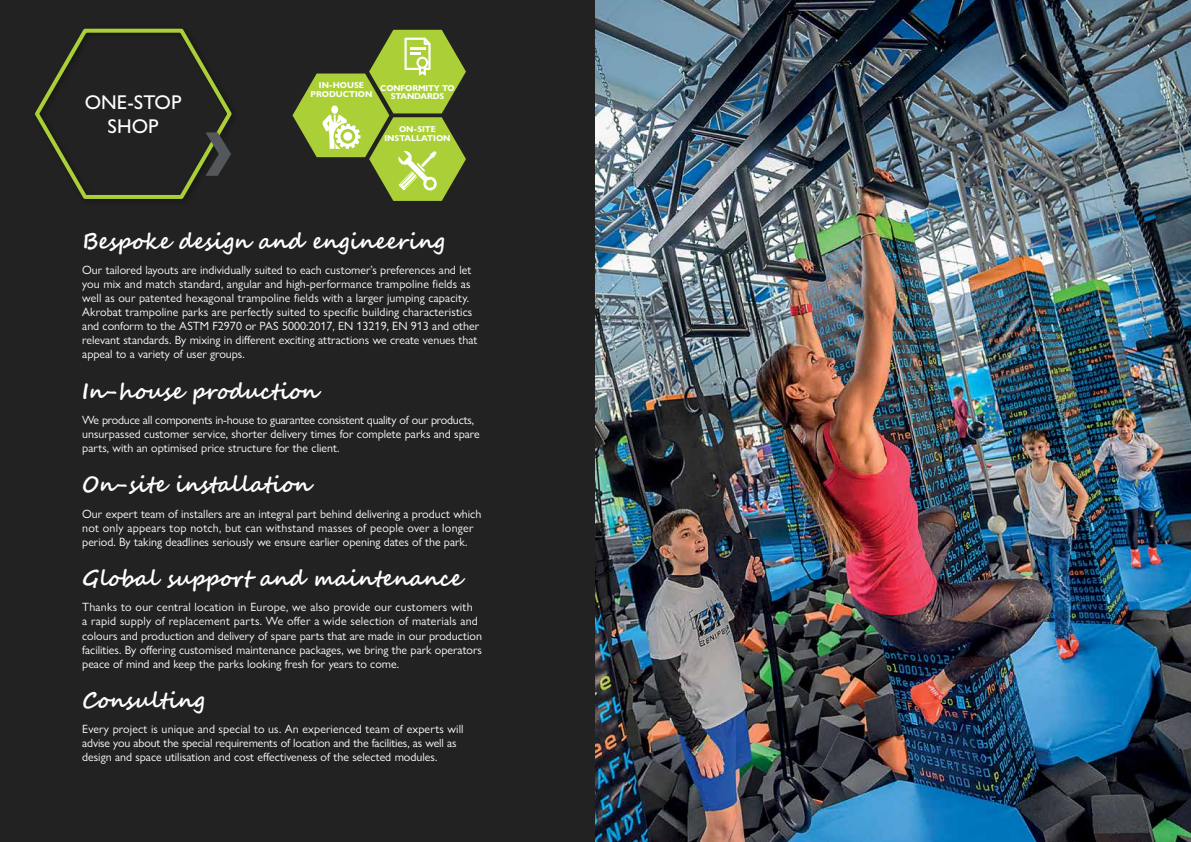
<style>
.page{position:relative;width:1191px;height:842px;background:#fff}
.page>*{position:absolute;margin:0;border:0;box-sizing:border-box;transform-origin:0 0}
.t1{font:700 22px "Segoe Script";color:#fff;scale:.96 1}
.t2{font:500 20px/24px "Gill Sans Nova";color:#fff;text-align:center}
.t3{font:12px/14px "Gill Sans Nova";color:#fff}
.t4{font:700 8.6px/8.6px "Gill Sans Nova";color:#fff;text-align:center}
.t5{font:700 8.6px/8.6px "Gill Sans Nova";letter-spacing:-.02em;color:#fff;text-align:center}
</style>
<div class="page">
<div style="left:0;top:0;width:595px;height:842px;background:#222223"></div>
<img style="left:595px;top:0;width:596px;height:842px">
<svg style="left:35px;top:28px;width:197px;height:171px"></svg>
<svg style="left:292px;top:30px;width:174px;height:171px"></svg>
<h2 class="t2" style="left:85px;top:90px;width:98px">ONE-STOP<br>SHOP</h2>
<p class="t4" style="left:310px;top:81px;width:63px">IN-HOUSE<br>PRODUCTION</p>
<p class="t5" style="left:380px;top:83px;width:76px">CONFORMITY TO<br>STANDARDS</p>
<p class="t4" style="left:384px;top:125px;width:68px">ON-SITE<br>INSTALLATION</p>
<h1 class="t1" style="left:82px;top:223px;width:379px">Bespoke design and engineering</h1>
<p class="t3" style="left:82px;top:263px;width:398px">Our tailored layouts are individually suited to each customer’s preferences and let you mix and match standard, angular and high-performance trampoline fields as well as our patented hexagonal trampoline fields with a larger jumping capacity.<br>Akrobat trampoline parks are perfectly suited to specific building characteristics and conform to the ASTM F2970 or PAS 5000:2017, EN 13219, EN 913 and other relevant standards. By mixing in different exciting attractions we create venues that appeal to a variety of user groups.</p>
<h1 class="t1" style="left:82px;top:373px;width:247px">In-house production</h1>
<p class="t3" style="left:82px;top:413px;width:399px">We produce all components in-house to guarantee consistent quality of our products, unsurpassed customer service, shorter delivery times for complete parks and spare parts, with an optimised price structure for the client.</p>
<h1 class="t1" style="left:82px;top:467px;width:239px">On-site installation</h1>
<p class="t3" style="left:82px;top:506px;width:400px">Our expert team of installers are an integral part behind delivering a product which not only appears top notch, but can withstand masses of people over a longer period. By taking deadlines seriously we ensure earlier opening dates of the park.</p>
<h1 class="t1" style="left:82px;top:560px;width:397px">Global support and maintenance</h1>
<p class="t3" style="left:82px;top:600px;width:401px">Thanks to our central location in Europe, we also provide our customers with<br>a rapid supply of replacement parts. We offer a wide selection of materials and colours and production and delivery of spare parts that are made in our production facilities. By offering customised maintenance packages, we bring the park operators peace of mind and keep the parks looking fresh for years to come.</p>
<h1 class="t1" style="left:82px;top:682px;width:129px">Consulting</h1>
<p class="t3" style="left:82px;top:722px;width:383px">Every project is unique and special to us. An experienced team of experts will advise you about the special requirements of location and the facilities, as well as design and space utilisation and cost effectiveness of the selected modules.</p>
</div>
